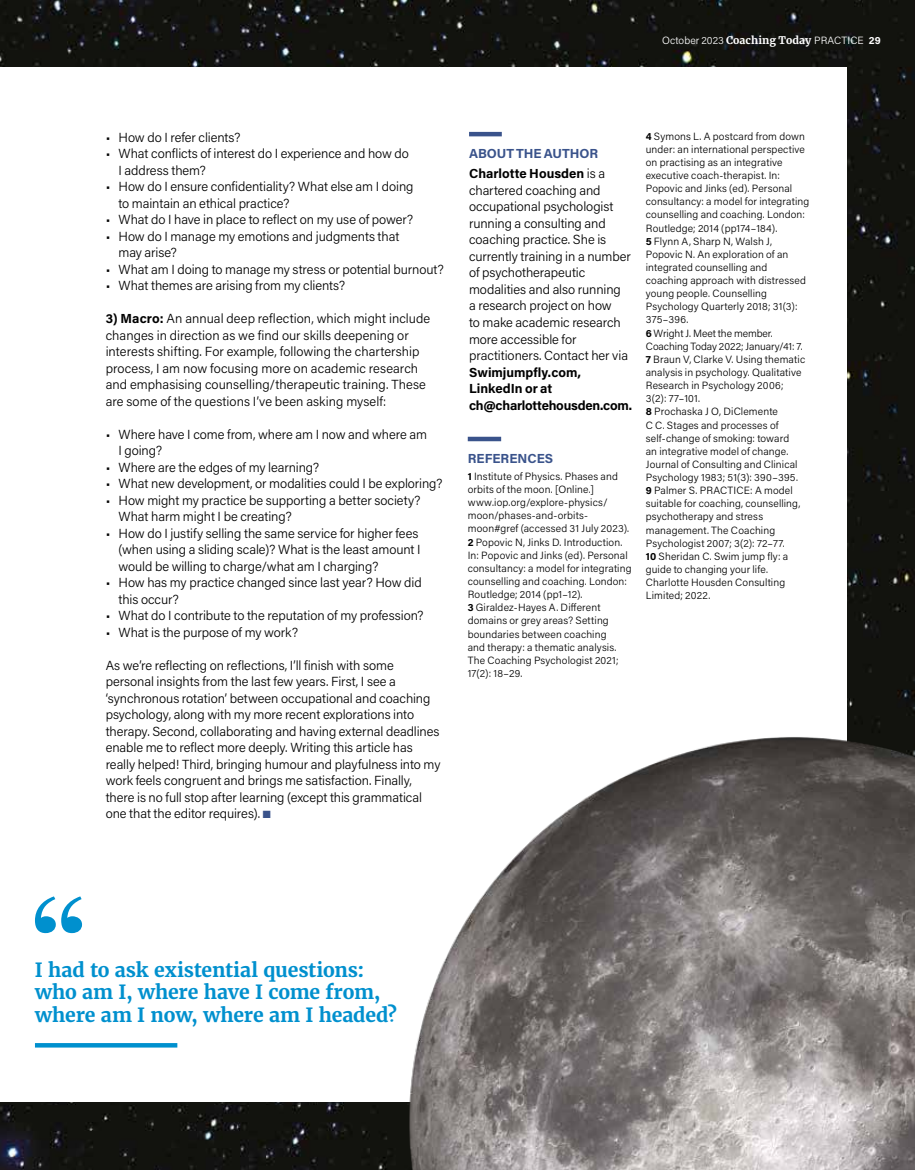
<style>
.page{position:relative;width:915px;height:1170px;background:#fff}
.page>*{position:absolute;margin:0;border:0;box-sizing:border-box;transform-origin:0 0}
.t1{font:700 19.5px/22.5px "Merriweather";letter-spacing:-.01em;color:#0090ce}
.t2{font:300 13.2px/16.5px "Acumin Pro";letter-spacing:-.005em;color:#000}
.t3{font:700 13.2px/16.5px "Acumin Pro";color:#000}
.t4{font:700 13.2px "Acumin Pro";letter-spacing:.005em;color:#3a538b}
.t5{font:300 10.5px/13.2px "Acumin Pro";letter-spacing:.015em;color:#000}
.t6{font:300 10.5px "Acumin Pro";letter-spacing:.01em;color:#fff}
.s1{font-family:"Merriweather";font-weight:700}
.s2{font-weight:700}
.s3{color:#3a538b}
.s4{font-weight:300}
</style>
<div class="page">
<img style="left:0;top:0;width:914px;height:1169px">
<div style="left:0;top:68px;width:846px;height:1033px;background:#fff"></div>
<hr style="left:469px;top:132px;width:32px;height:4px;background:#3a538b">
<div style="left:467px;top:436px;width:34px;height:5px;background:#3a538b"></div>
<img style="left:354px;top:671px;width:560px;height:498px">
<svg style="left:35px;top:1043px;width:142px;height:4px"></svg>
<svg style="left:35px;top:896px;width:47px;height:37px"></svg>
<p class="t6" style="left:662px;top:33px;width:220px">October 2023 <span class="s1">Coaching Today</span> PRACTICE <span class="s2">29</span></p>
<p class="t2" style="left:106px;top:128px;width:136px">• How do I refer clients?</p>
<p class="t2" style="left:118px;top:145px;width:292px;text-indent:-13px">• What conflicts of interest do I experience and how do<br>I address them?</p>
<p class="t2" style="left:118px;top:178px;width:296px;text-indent:-13px">• How do I ensure confidentiality? What else am I doing to maintain an ethical practice?</p>
<p class="t2" style="left:106px;top:211px;width:309px">• What do I have in place to reflect on my use of power?</p>
<p class="t2" style="left:118px;top:227px;width:282px;text-indent:-13px">• How do I manage my emotions and judgments that may arise?</p>
<p class="t2" style="left:106px;top:260px;width:340px">• What am I doing to manage my stress or potential burnout?</p>
<p class="t2" style="left:106px;top:277px;width:241px">• What themes are arising from my clients?</p>
<p class="t2" style="left:106px;top:310px;width:326px"><span class="s2">3) Macro:</span> An annual deep reflection, which might include changes in direction as we find our skills deepening or interests shifting. For example, following the chartership process, I am now focusing more on academic research and emphasising counselling/therapeutic training. These are some of the questions I’ve been asking myself:</p>
<p class="t2" style="left:118px;top:425px;width:310px;text-indent:-13px">• Where have I come from, where am I now and where am<br>I going?</p>
<p class="t2" style="left:106px;top:458px;width:215px">• Where are the edges of my learning?</p>
<p class="t2" style="left:106px;top:475px;width:338px">• What new development, or modalities could I be exploring?</p>
<p class="t2" style="left:118px;top:491px;width:303px;text-indent:-13px">• How might my practice be supporting a better society?<br>What harm might I be creating?</p>
<p class="t2" style="left:118px;top:524px;width:303px;text-indent:-13px">• How do I justify selling the same service for higher fees (when using a sliding scale)? What is the least amount I would be willing to charge/what am I charging?</p>
<p class="t2" style="left:118px;top:574px;width:305px;text-indent:-13px">• How has my practice changed since last year? How did this occur?</p>
<p class="t2" style="left:106px;top:607px;width:319px">• What do I contribute to the reputation of my profession?</p>
<p class="t2" style="left:106px;top:623px;width:194px">• What is the purpose of my work?</p>
<p class="t2" style="left:106px;top:656px;width:336px">As we’re reflecting on reflections, I’ll finish with some personal insights from the last few years. First, I see a ‘synchronous rotation’ between occupational and coaching psychology, along with my more recent explorations into therapy. Second, collaborating and having external deadlines enable me to reflect more deeply. Writing this article has really helped! Third, bringing humour and playfulness into my work feels congruent and brings me satisfaction. Finally, there is no full stop after learning (except this grammatical one that the editor requires). <span class="s3">■</span></p>
<p class="t3" style="left:469px;top:142px;width:137px;line-height:20.7px"><span class="s3">ABOUT THE AUTHOR<br></span>Charlotte Housden <span class="s4">is a</span></p>
<p class="t2" style="left:469px;top:181px;width:163px">chartered coaching and occupational psychologist running a consulting and coaching practice. She is currently training in a number of psychotherapeutic modalities and also running a research project on how<br>to make academic research more accessible for practitioners. Contact her via</p>
<p class="t3" style="left:469px;top:363px;width:164px">Swimjumpfly.com,<br>LinkedIn or at ch@charlottehousden.com.</p>
<p class="t4" style="left:467px;top:448px;width:87px">REFERENCES</p>
<p class="t5" style="left:467px;top:469px;width:165px"><span class="s2">1</span> Institute of Physics. Phases and orbits of the moon. [Online.] www.iop.org/explore-physics/ moon/phases-and-orbits&shy;moon#gref (accessed 31 July 2023).<br><span class="s2">2</span> Popovic N, Jinks D. Introduction.<br>In: Popovic and Jinks (ed). Personal consultancy: a model for integrating counselling and coaching. London:<br>Routledge; 2014 (pp1–12).<br><span class="s2">3</span> Giraldez-Hayes A. Different domains or grey areas? Setting boundaries between coaching<br>and therapy: a thematic analysis.<br>The Coaching Psychologist 2021;<br>17(2): 18–29.</p>
<p class="t5" style="left:645px;top:129px;width:165px"><span class="s2">4</span> Symons L. A postcard from down under: an international perspective on practising as an integrative executive coach-therapist. In:<br>Popovic and Jinks (ed). Personal consultancy: a model for integrating counselling and coaching. London:<br>Routledge; 2014 (pp174–184).<br><span class="s2">5</span> Flynn A, Sharp N, Walsh J,<br>Popovic N. An exploration of an integrated counselling and coaching approach with distressed young people. Counselling<br>Psychology Quarterly 2018; 31(3):<br>375–396.<br><span class="s2">6</span> Wright J. Meet the member.<br>Coaching Today 2022; January/41: 7.<br><span class="s2">7</span> Braun V, Clarke V. Using thematic analysis in psychology. Qualitative<br>Research in Psychology 2006;<br>3(2): 77–101.<br><span class="s2">8</span> Prochaska J O, DiClemente<br>C C. Stages and processes of self-change of smoking: toward<br>an integrative model of change.<br>Journal of Consulting and Clinical<br>Psychology 1983; 51(3): 390–395.<br><span class="s2">9</span> Palmer S. PRACTICE: A model suitable for coaching, counselling, psychotherapy and stress management. The Coaching<br>Psychologist 2007; 3(2): 72–77.<br><span class="s2">10</span> Sheridan C. Swim jump fly: a guide to changing your life.<br>Charlotte Housden Consulting<br>Limited; 2022.</p>
<h1 class="t1" style="left:35px;top:958px;width:363px">I had to ask existential questions: who am I, where have I come from, where am I now, where am I headed?</h1>
</div>
